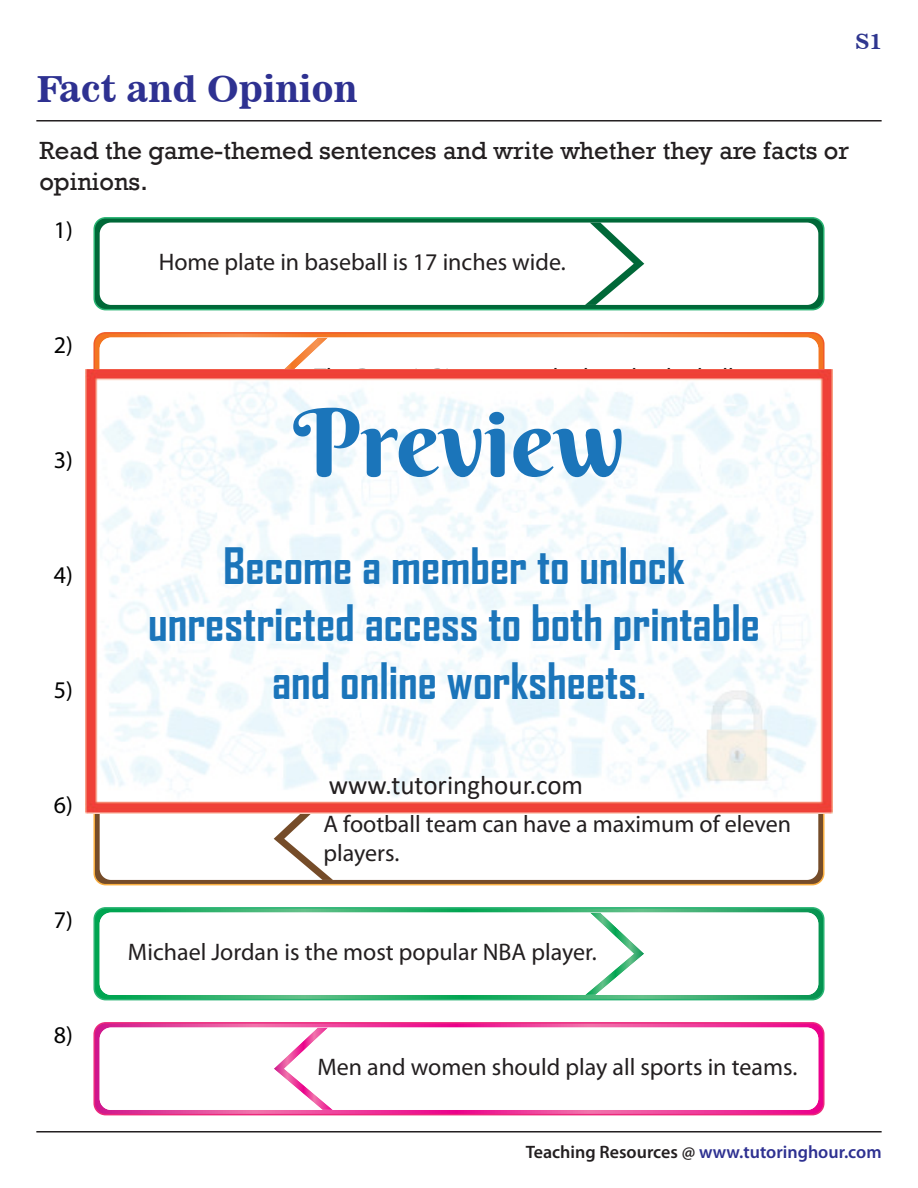
<style>
.page{position:relative;width:918px;height:1188px;background:#fff}
.page>*{position:absolute;margin:0;border:0;box-sizing:border-box;transform-origin:0 0}
.t1{font:94.05px "Berkshire Swash";color:#1b75ba}
.t2{font:700 48px/57.6px "Agency FB";color:#1b75ba;text-align:center}
.t3{font:36px "News 701 BT Bold A";color:#2e3191}
.t4{font:27px "Calibri";color:#231f20}
.t5{font:25.5px/30.6px "Rockwell";color:#231f20}
.t6{font:24px/28.8px "Myriad Pro";color:#231f20}
.t7{font:24px "Myriad Pro";color:#000}
.t8{font:21px "News 701 BT Bold A";color:#2f368f}
.t9{font:600 18px "Myriad Pro";color:#2e3191}
.s1{color:#231f20}
</style>
<div class="page">
<hr style="left:36px;top:120px;width:846px;height:2px;background:#231f20">
<hr style="left:36px;top:1131px;width:846px;height:2px;background:#231f20">
<svg style="left:95px;top:219px;width:728px;height:91px"></svg>
<svg style="left:585px;top:223px;width:59px;height:82px"></svg>
<div style="left:93px;top:217px;width:732px;height:93px;border:1px solid #29b473;border-radius:11px"></div>
<svg style="left:95px;top:334px;width:728px;height:35px"></svg>
<svg style="left:274px;top:338px;width:59px;height:31px"></svg>
<div style="left:93px;top:332px;width:732px;height:93px;border:1px solid #f05a28;border-radius:11px"></div>
<svg style="left:95px;top:813px;width:728px;height:72px"></svg>
<div style="left:93px;top:792px;width:732px;height:93px;border:1px solid #faaf40;border-radius:11px"></div>
<svg style="left:95px;top:909px;width:728px;height:91px"></svg>
<div style="left:93px;top:907px;width:732px;height:93px;border:1px solid #29b473;border-radius:11px"></div>
<svg style="left:95px;top:1024px;width:728px;height:91px"></svg>
<svg style="left:274px;top:1028px;width:59px;height:82px"></svg>
<div style="left:93px;top:1022px;width:732px;height:93px;border:1px solid #ec297b;border-radius:11px"></div>
<img style="left:86px;top:369px;width:746px;height:444px">
<h3 class="t3" style="left:36px;top:74px;width:323px">Fact and Opinion</h3>
<p class="t8" style="left:855px;top:33px;width:28px">S1</p>
<p class="t5" style="left:39px;top:138px;width:811px">Read the game-themed sentences and write whether they are facts or opinions.</p>
<p class="t7" style="left:54px;top:221px;width:21px">1)</p>
<p class="t7" style="left:54px;top:336px;width:21px">2)</p>
<p class="t7" style="left:54px;top:451px;width:21px">3)</p>
<p class="t7" style="left:54px;top:566px;width:21px">4)</p>
<p class="t7" style="left:54px;top:681px;width:21px">5)</p>
<p class="t7" style="left:54px;top:796px;width:21px">6)</p>
<p class="t7" style="left:54px;top:911px;width:21px">7)</p>
<p class="t7" style="left:54px;top:1026px;width:21px">8)</p>
<p class="t6" style="left:159px;top:250px;width:409px">Home plate in baseball is 17 inches wide.</p>
<h1 class="t1" style="left:293px;top:389px;width:333px">Preview</h1>
<h2 class="t2" style="left:148px;top:540px;width:613px">Become a member to unlock unrestricted access to both printable and online worksheets.</h2>
<p class="t4" style="left:329px;top:776px;width:256px">www.tutoringhour.com</p>
<p class="t6" style="left:324px;top:811px;width:469px">A football team can have a maximum of eleven players.</p>
<p class="t6" style="left:128px;top:940px;width:470px">Michael Jordan is the most popular NBA player.</p>
<p class="t6" style="left:317px;top:1055px;width:481px">Men and women should play all sports in teams.</p>
<p class="t9" style="left:526px;top:1145px;width:357px"><span class="s1">Teaching Resources @</span> www.tutoringhour.com</p>
</div>
